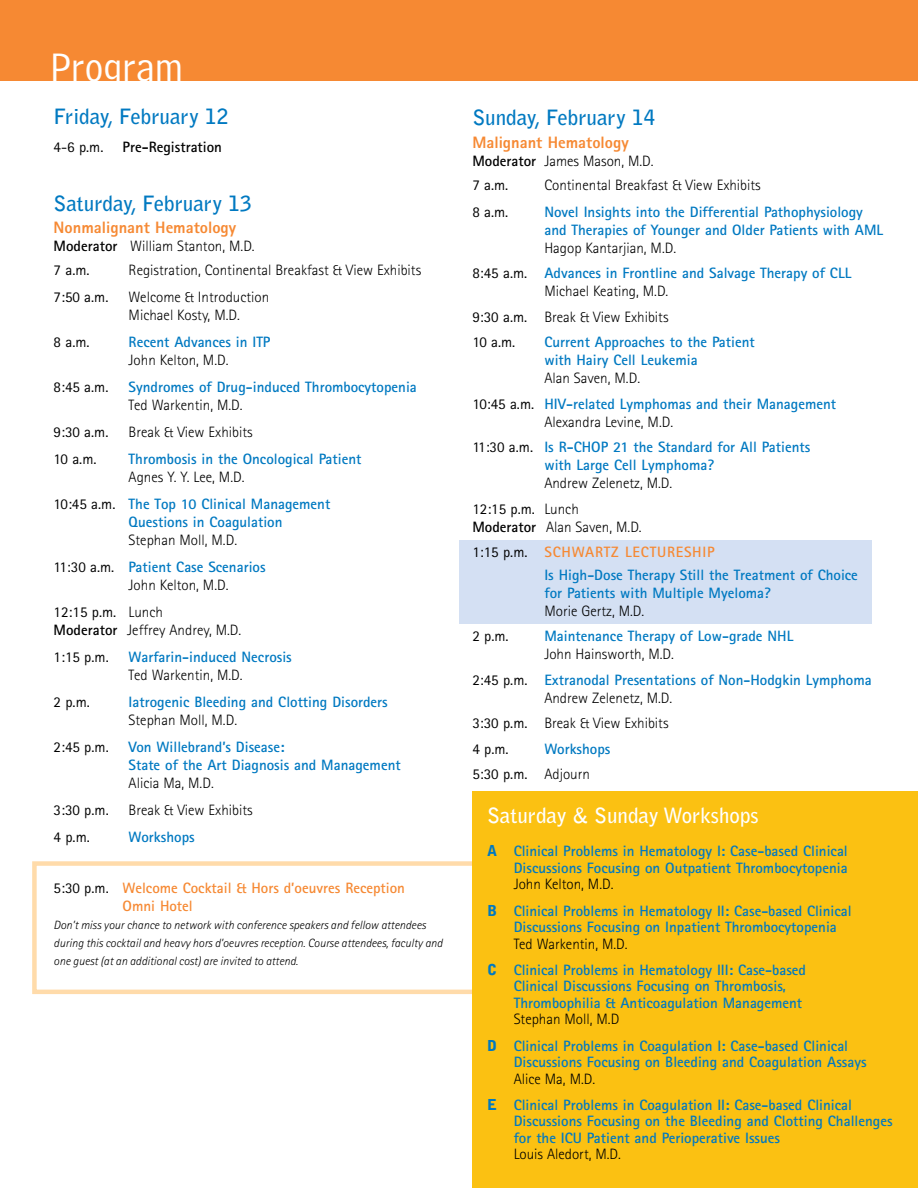
<style>
.page{position:relative;width:918px;height:1188px;background:#fff}
.page>*{position:absolute;margin:0;border:0;box-sizing:border-box;transform-origin:0 0}
.t1{font:42px "Bell Centennial Address";color:#fff}
.t2{font:700 21px "Bell Gothic";color:#0079c1}
.t3{font:700 21px "Bell Gothic";color:#fff}
.t4{font:800 16.5px "Rotis Sans Serif";color:#f68933}
.t5{font:700 15px/25.5px "Rotis Sans Serif";color:#0079c1}
.t6{font:300 15px/25.5px "Rotis Sans Serif";color:#000}
.t7{font:15px "Rotis Sans Serif";color:#000}
.t8{font:700 15px/18px "Rotis Sans Serif";color:#f68933}
.t9{font:700 15px/25.5px "Rotis Sans Serif";letter-spacing:.05em;color:#f68933}
.t10{font:700 15px "Rotis Sans Serif";color:#000}
.t11{font:italic 300 12px/18px "Rotis Sans Serif";color:#000}
.s1{font-weight:700}
.s2{font-weight:400}
.s3{font-weight:300;color:#000}
.s4{font-weight:400;color:#000}
.s5{color:#000}
.s6{font-family:"Bell Gothic";font-weight:900}
</style>
<div class="page">
<div style="left:459px;top:540px;width:413px;height:83px;background:#d4e0f3"></div>
<div style="left:0;top:0;width:918px;height:80px;background:#f68933"></div>
<div style="left:32px;top:861px;width:451px;height:133px;border:4px solid #ffdbaa"></div>
<div style="left:472px;top:791px;width:446px;height:397px;background:#fbc112"></div>
<h1 class="t1" style="left:50px;top:43px;width:134px">Program</h1>
<h2 class="t2" style="left:54px;top:103px;width:176px">Friday, February 12</h2>
<p class="t7" style="left:54px;top:138px;width:51px">4-6 p.m.</p>
<p class="t10" style="left:123px;top:137px;width:101px">Pre-Registration</p>
<h2 class="t2" style="left:54px;top:190px;width:200px">Saturday, February 13</h2>
<p class="t4" style="left:54px;top:217px;width:184px">Nonmalignant Hematology</p>
<p class="t6" style="left:54px;top:234px;width:203px;line-height:24px"><span class="s1">Moderator</span> William Stanton, M.D.<br><span class="s2">7 a.m.</span></p>
<p class="t6" style="left:129px;top:257px;width:294px">Registration, Continental Breakfast &amp; View Exhibits</p>
<p class="t7" style="left:54px;top:288px;width:56px">7:50 a.m.</p>
<p class="t6" style="left:129px;top:288px;width:142px;line-height:18px">Welcome &amp; Introduction<br>Michael Kosty, M.D.</p>
<p class="t7" style="left:54px;top:333px;width:37px">8 a.m.</p>
<p class="t5" style="left:129px;top:329px;width:143px">Recent Advances in ITP</p>
<p class="t6" style="left:129px;top:347px;width:101px">John Kelton, M.D.</p>
<p class="t7" style="left:54px;top:378px;width:56px">8:45 a.m.</p>
<p class="t5" style="left:129px;top:374px;width:290px">Syndromes of Drug-induced Thrombocytopenia</p>
<p class="t6" style="left:129px;top:392px;width:116px">Ted Warkentin, M.D.</p>
<p class="t7" style="left:54px;top:423px;width:56px">9:30 a.m.</p>
<p class="t6" style="left:129px;top:419px;width:126px">Break &amp; View Exhibits</p>
<p class="t7" style="left:54px;top:450px;width:44px">10 a.m.</p>
<p class="t5" style="left:129px;top:446px;width:234px">Thrombosis in the Oncological Patient</p>
<p class="t5" style="left:54px;top:463px;width:278px;line-height:27px;text-indent:75px"><span class="s3">Agnes Y. Y. Lee, M.D.<br></span><span class="s4">10:45 a.m.</span> The Top 10 Clinical Management</p>
<p class="t5" style="left:129px;top:509px;width:155px">Questions in Coagulation</p>
<p class="t5" style="left:54px;top:526px;width:213px;line-height:27px;text-indent:75px"><span class="s3">Stephan Moll, M.D.<br></span><span class="s4">11:30 a.m.</span> Patient Case Scenarios</p>
<p class="t6" style="left:54px;top:572px;width:176px;line-height:27px;text-indent:75px">John Kelton, M.D.<br><span class="s2">12:15 p.m.</span> Lunch</p>
<p class="t6" style="left:54px;top:617px;width:189px;line-height:27px"><span class="s1">Moderator</span> Jeffrey Andrey, M.D.<br><span class="s2">1:15 p.m.</span></p>
<p class="t5" style="left:129px;top:644px;width:165px">Warfarin-induced Necrosis</p>
<p class="t6" style="left:129px;top:662px;width:116px">Ted Warkentin, M.D.</p>
<p class="t7" style="left:54px;top:693px;width:38px">2 p.m.</p>
<p class="t5" style="left:129px;top:689px;width:261px">Iatrogenic Bleeding and Clotting Disorders</p>
<p class="t6" style="left:129px;top:707px;width:110px">Stephan Moll, M.D.</p>
<p class="t7" style="left:54px;top:738px;width:57px">2:45 p.m.</p>
<p class="t5" style="left:129px;top:738px;width:274px;line-height:18px">Von Willebrand’s Disease:<br>State of the Art Diagnosis and Management</p>
<p class="t6" style="left:129px;top:770px;width:87px">Alicia Ma, M.D.</p>
<p class="t7" style="left:54px;top:801px;width:57px">3:30 p.m.</p>
<p class="t6" style="left:129px;top:797px;width:126px">Break &amp; View Exhibits</p>
<p class="t7" style="left:54px;top:828px;width:38px">4 p.m.</p>
<p class="t5" style="left:129px;top:824px;width:68px">Workshops</p>
<p class="t8" style="left:123px;top:879px;width:284px;text-indent:-69px"><span class="s4">5:30 p.m.</span> Welcome Cocktail &amp; Hors d’oeuvres Reception<br>Omni Hotel</p>
<p class="t11" style="left:54px;top:916px;width:391px">Don’t miss your chance to network with conference speakers and fellow attendees during this cocktail and heavy hors d’oeuvres reception. Course attendees, faculty and one guest (at an additional cost) are invited to attend.</p>
<h2 class="t2" style="left:472px;top:105px;width:184px">Sunday, February 14</h2>
<p class="t4" style="left:472px;top:131px;width:158px">Malignant Hematology</p>
<p class="t6" style="left:472px;top:149px;width:183px;line-height:24px"><span class="s1">Moderator</span> James Mason, M.D.<br><span class="s2">7 a.m.</span></p>
<p class="t6" style="left:544px;top:172px;width:218px">Continental Breakfast &amp; View Exhibits</p>
<p class="t7" style="left:472px;top:203px;width:37px">8 a.m.</p>
<p class="t5" style="left:544px;top:202px;width:340px;line-height:18px">Novel Insights into the Differential Pathophysiology and Therapies of Younger and Older Patients with AML</p>
<p class="t5" style="left:472px;top:234px;width:380px;text-indent:72px"><span class="s3">Hagop Kantarjian, M.D.<br></span><span class="s4">8:45 a.m.</span> Advances in Frontline and Salvage Therapy of CLL</p>
<p class="t6" style="left:472px;top:278px;width:198px;text-align:justify;text-indent:72px">Michael Keating, M.D.<br><span class="s2">9:30 a.m.</span> Break &amp; View Exhibits <span class="s2">10 a.m.</span></p>
<p class="t5" style="left:544px;top:333px;width:212px;line-height:18px">Current Approaches to the Patient with Hairy Cell Leukemia</p>
<p class="t5" style="left:472px;top:365px;width:365px;text-indent:72px"><span class="s3">Alan Saven, M.D.<br></span><span class="s4">10:45 a.m.</span> HIV-related Lymphomas and their Management</p>
<p class="t5" style="left:472px;top:408px;width:339px;text-indent:72px"><span class="s3">Alexandra Levine, M.D.<br></span><span class="s4">11:30 a.m.</span> Is R-CHOP 21 the Standard for All Patients</p>
<p class="t5" style="left:544px;top:452px;width:171px">with Large Cell Lymphoma?</p>
<p class="t6" style="left:472px;top:470px;width:201px;text-indent:72px">Andrew Zelenetz, M.D.<br><span class="s2">12:15 p.m.</span> Lunch</p>
<p class="t9" style="left:472px;top:513px;width:244px"><span class="s5">Moderator</span> <span class="s3">Alan Saven, M.D.<br></span><span class="s4">1:15 p.m.</span> SCHWARTZ LECTURESHIP</p>
<p class="t5" style="left:544px;top:565px;width:315px;line-height:18px">Is High-Dose Therapy Still the Treatment of Choice for Patients with Multiple Myeloma?</p>
<p class="t6" style="left:544px;top:598px;width:101px">Morie Gertz, M.D.</p>
<p class="t7" style="left:472px;top:627px;width:38px">2 p.m.</p>
<p class="t5" style="left:544px;top:623px;width:250px">Maintenance Therapy of Low-grade NHL</p>
<p class="t5" style="left:472px;top:641px;width:401px;text-indent:72px"><span class="s3">John Hainsworth, M.D.<br></span><span class="s4">2:45 p.m.</span> Extranodal Presentations of Non-Hodgkin Lymphoma</p>
<p class="t6" style="left:472px;top:685px;width:201px;text-indent:72px">Andrew Zelenetz, M.D.<br><span class="s2">3:30 p.m.</span> Break &amp; View Exhibits<br><span class="s2">4 p.m.</span></p>
<p class="t5" style="left:472px;top:735px;width:140px;text-indent:72px">Workshops<br><span class="s4">5:30 p.m.</span> <span class="s3">Adjourn</span></p>
<h2 class="t3" style="left:487px;top:803px;width:273px">Saturday &amp; Sunday Workshops</h2>
<p class="t5" style="left:487px;top:843px;width:362px;line-height:16.5px;text-align:right"><span class="s6">A</span> Clinical Problems in Hematology I: Case-based Clinical<br>Discussions Focusing on Outpatient Thrombocytopenia</p>
<p class="t5" style="left:487px;top:871px;width:366px;line-height:26.2px;text-indent:27px"><span class="s3">John Kelton, M.D.<br></span><span class="s6">B</span> Clinical Problems in Hematology II: Case-based Clinical</p>
<p class="t5" style="left:514px;top:914px;width:325px">Discussions Focusing on Inpatient Thrombocytopenia</p>
<p class="t5" style="left:487px;top:930px;width:320px;line-height:26.2px;text-indent:27px"><span class="s3">Ted Warkentin, M.D.<br></span><span class="s6">C</span> Clinical Problems in Hematology III: Case-based</p>
<p class="t5" style="left:514px;top:978px;width:290px;line-height:16.5px">Clinical Discussions Focusing on Thrombosis,<br>Thrombophilia &amp; Anticoagulation Management</p>
<p class="t5" style="left:487px;top:1006px;width:363px;line-height:26.2px;text-indent:27px"><span class="s3">Stephan Moll, M.D<br></span><span class="s6">D</span> Clinical Problems in Coagulation I: Case-based Clinical</p>
<p class="t5" style="left:514px;top:1049px;width:354px">Discussions Focusing on Bleeding and Coagulation Assays</p>
<p class="t5" style="left:487px;top:1065px;width:366px;line-height:26.2px;text-indent:27px"><span class="s3">Alice Ma, M.D.<br></span><span class="s6">E</span> Clinical Problems in Coagulation II: Case-based Clinical</p>
<p class="t5" style="left:514px;top:1113px;width:380px;line-height:16.5px">Discussions Focusing on the Bleeding and Clotting Challenges for the ICU Patient and Perioperative Issues</p>
<p class="t6" style="left:514px;top:1142px;width:109px">Louis Aledort, M.D.</p>
<h2 class="t2" style="left:497px;top:831px;width:273px">Saturday &amp; Sunday Workshops</h2>
</div>
